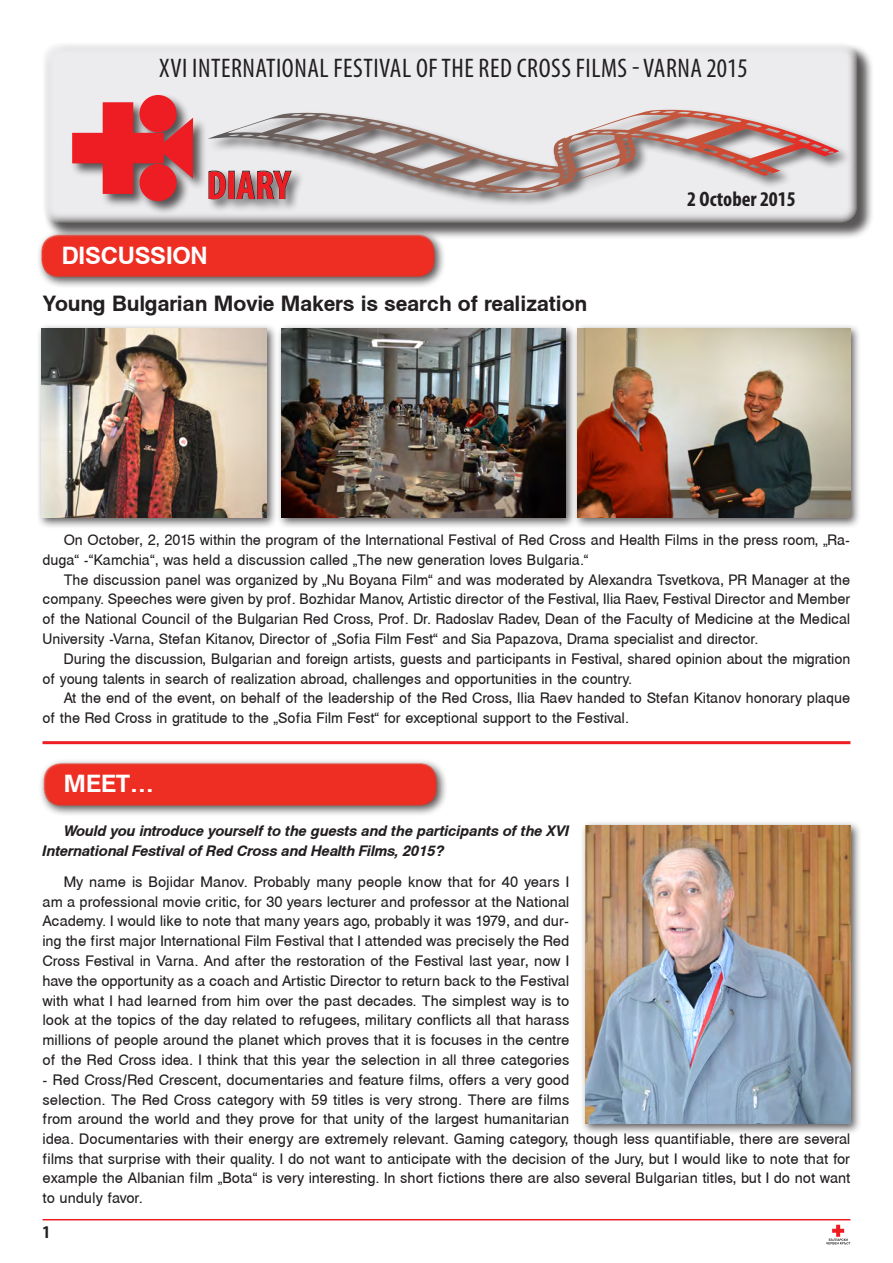
<style>
.page{position:relative;width:893px;height:1263px;background:#fff}
.page>*{position:absolute;margin:0;border:0;box-sizing:border-box;transform-origin:0 0}
.Bulletin_body{font:700 condensed 40.5px "Myriad Pro";color:#ee1d23}
.t1{font:condensed 27px "Myriad Pro";letter-spacing:.02em;color:#231f20}
.Bulletin_body-2{font:700 27px "Helen Bg";letter-spacing:-.005em;color:#fff}
.Bulletin_body-3{font:700 24px "Helen Bg";letter-spacing:-.005em;color:#231f20}
.Bulletin_body-4{font:700 condensed 21px "Myriad Pro";color:#231f20}
.Bulletin_body-5{font:700 condensed 18px "Myriad Pro";color:#231f20}
.Bulletin_body-6{font:16.5px/19.8px "Helen Bg";color:#231f20}
.Bulletin_body-7{font:italic 700 16.5px/19.8px "Helen Bg";letter-spacing:-.005em;color:#231f20}
</style>
<div class="page">
<hr style="left:43px;top:1219px;width:807px;height:1px;background:#ee1d23">
<svg style="left:826px;top:1225px;width:24px;height:19px"></svg>
<div style="left:43px;top:43px;width:831px;height:197px;background:#231f20;opacity:.75"></div>
<div style="left:43px;top:43px;width:814px;height:180px;background:#ececee;border-radius:17px"></div>
<div style="left:206px;top:107px;width:644px;height:100px;background:#231f20;opacity:.75"></div>
<svg style="left:207px;top:110px;width:632px;height:83px"></svg>
<div style="left:70px;top:93px;width:137px;height:122px;background:#231f20;opacity:.75"></div>
<div style="left:139px;top:95px;width:38px;height:37px;background:#ee1d23;border-radius:50%"></div>
<div style="left:139px;top:164px;width:38px;height:37px;background:#ee1d23;border-radius:50%"></div>
<svg style="left:72px;top:102px;width:121px;height:92px"></svg>
<div style="left:207px;top:168px;width:98px;height:44px;background:#231f20;opacity:.75"></div>
<svg style="left:208px;top:170px;width:18px;height:29px"></svg>
<svg style="left:236px;top:170px;width:56px;height:29px;background:#8d8c8d"></svg>
<div style="left:36px;top:229px;width:410px;height:59px;background:#231f20;opacity:.75"></div>
<div style="left:41px;top:235px;width:394px;height:42px;background:#ee2e22;border-radius:17px"></div>
<div style="left:36px;top:323px;width:242px;height:206px;background:#231f20;opacity:.75"></div>
<img style="left:41px;top:328px;width:226px;height:190px">
<div style="left:276px;top:323px;width:301px;height:206px;background:#231f20;opacity:.75"></div>
<img style="left:282px;top:328px;width:284px;height:190px">
<div style="left:573px;top:323px;width:288px;height:206px;background:#231f20;opacity:.75"></div>
<img style="left:578px;top:328px;width:272px;height:190px">
<hr style="left:44px;top:741px;width:805px;height:3px;background:#ee1d23">
<div style="left:38px;top:758px;width:410px;height:59px;background:#231f20;opacity:.75"></div>
<div style="left:44px;top:763px;width:393px;height:43px;background:#ee2e22;border-radius:17px"></div>
<div style="left:580px;top:821px;width:282px;height:314px;background:#231f20;opacity:.75"></div>
<img style="left:585px;top:826px;width:265px;height:298px">
<p class="t1" style="left:159px;top:52px;width:590px">XVI INTERNATIONAL FESTIVAL OF THE RED CROSS FILMS - VARNA 2015</p>
<p class="Bulletin_body" style="left:207px;top:160px;width:85px">DIARY</p>
<p class="Bulletin_body-2" style="left:62px;top:241px;width:147px">DISCUSSION</p>
<p class="Bulletin_body-3" style="left:43px;top:291px;width:546px">Young Bulgarian Movie Makers is search of realization</p>
<p class="Bulletin_body-4" style="left:687px;top:186px;width:110px">2 October 2015</p>
<p class="Bulletin_body-6" style="left:43px;top:530px;width:809px;text-indent:21px">On October, 2, 2015 within the program of the International Festival of Red Cross and Health Films in the press room, “Ra&shy;duga” -”Kamchia”, was held a discussion called “The new generation loves Bulgaria.”</p>
<p class="Bulletin_body-6" style="left:43px;top:570px;width:809px;text-align:justify;text-indent:21px">The discussion panel was organized by “Nu Boyana Film” and was moderated by Alexandra Tsvetkova, PR Manager at the company. Speeches were given by prof. Bozhidar Manov, Artistic director of the Festival, Ilia Raev, Festival Director and Member of the National Council of the Bulgarian Red Cross, Prof. Dr. Radoslav Radev, Dean of the Faculty of Medicine at the Medical University -Varna, Stefan Kitanov, Director of “Sofia Film Fest” and Sia Papazova, Drama specialist and director.</p>
<p class="Bulletin_body-6" style="left:43px;top:649px;width:809px;text-indent:21px">During the discussion, Bulgarian and foreign artists, guests and participants in Festival, shared opinion about the migration of young talents in search of realization abroad, challenges and opportunities in the country.</p>
<p class="Bulletin_body-6" style="left:43px;top:688px;width:809px;text-indent:21px">At the end of the event, on behalf of the leadership of the Red Cross, Ilia Raev handed to Stefan Kitanov honorary plaque of the Red Cross in gratitude to the “Sofia Film Fest” for exceptional support to the Festival.</p>
<p class="Bulletin_body-2" style="left:64px;top:770px;width:91px">MEET…</p>
<p class="Bulletin_body-7" style="left:43px;top:821px;width:528px;text-indent:21px">Would you introduce yourself to the guests and the participants of the XVI<br>International Festival of Red Cross and Health Films, 2015?</p>
<p class="Bulletin_body-6" style="left:43px;top:872px;width:528px;text-align:justify;text-indent:21px">My name is Bojidar Manov. Probably many people know that for 40 years I am a professional movie critic, for 30 years lecturer and professor at the National Academy. I would like to note that many years ago, probably it was 1979, and dur&shy;ing the first major International Film Festival that I attended was precisely the Red Cross Festival in Varna. And after the restoration of the Festival last year, now I have the opportunity as a coach and Artistic Director to return back to the Festival with what I had learned from him over the past decades. The simplest way is to look at the topics of the day related to refugees, military conflicts all that harass millions of people around the planet which proves that it is focuses in the centre of the Red Cross idea. I think that this year the selection in all three categories</p>
<p class="Bulletin_body-6" style="left:43px;top:1070px;width:809px">- Red Cross/Red Crescent, documentaries and feature films, offers a very good<br>selection. The Red Cross category with 59 titles is very strong. There are films<br>from around the world and they prove for that unity of the largest humanitarian<br>idea. Documentaries with their energy are extremely relevant. Gaming category, though less quantifiable, there are several films that surprise with their quality. I do not want to anticipate with the decision of the Jury, but I would like to note that for example the Albanian film “Bota” is very interesting. In short fictions there are also several Bulgarian titles, but I do not want to unduly favor.</p>
<p class="Bulletin_body-5" style="left:43px;top:1221px;width:9px">1</p>
</div>
